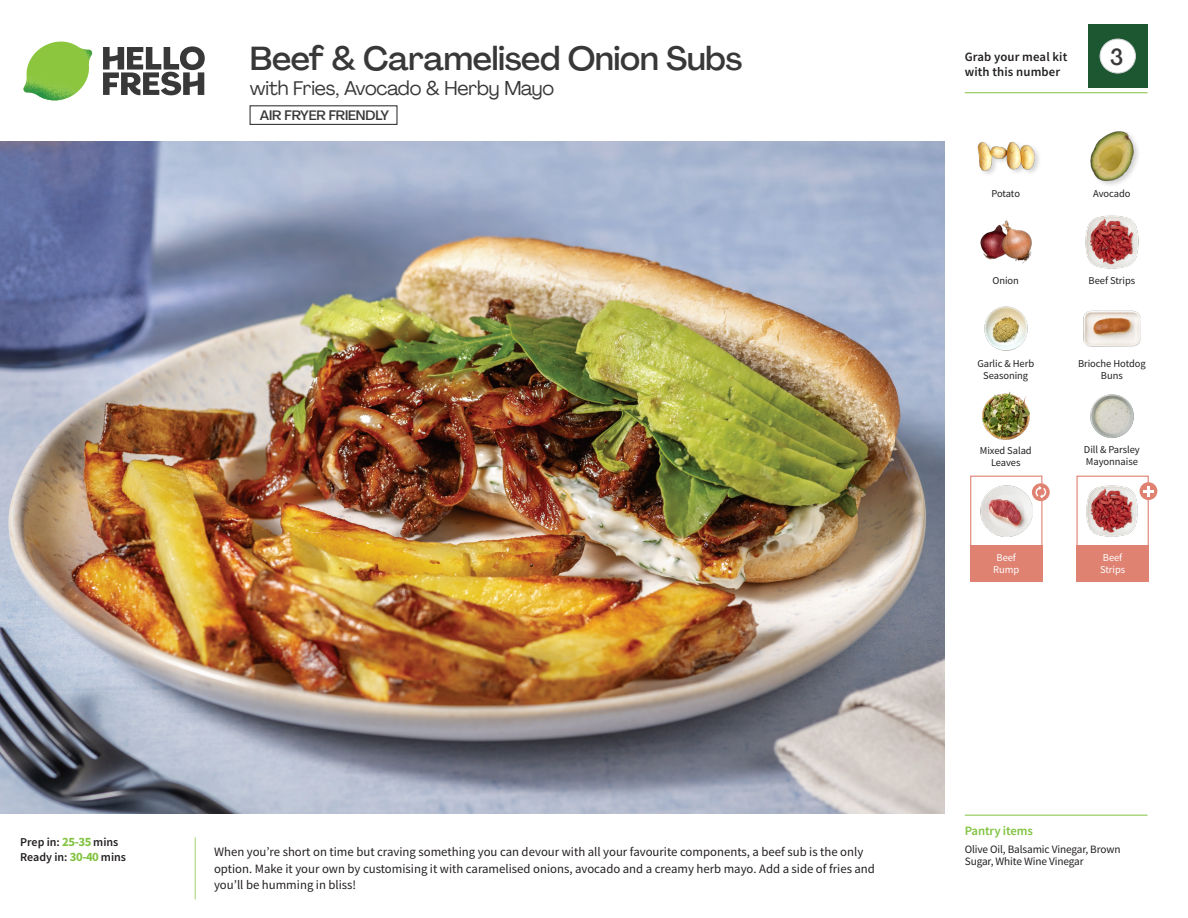
<style>
.page{position:relative;width:1188px;height:918px;background:#fff}
.page>*{position:absolute;margin:0;border:0;box-sizing:border-box;transform-origin:0 0}
._15_Titel_UK{font:500 33px "Agrandir";letter-spacing:-.01em;color:#383839}
._002_Label_Nr{font:500 22.8px "Agrandir";color:#383839;scale:.94 1}
._15_Titel_UK-2{font:19.5px "Agrandir";letter-spacing:-.01em;color:#383839}
.t1{font:500 13.5px "Agrandir";letter-spacing:-.01em;color:#383839}
.Step_6_Text_AU{font:12.75px/16.5px "Source Sans Pro";color:#231f20}
.t2{font:600 12.75px/15px "Source Sans Pro";letter-spacing:.01em;color:#231f20}
._04_Headers_Front{font:600 12.75px "Source Sans Pro";letter-spacing:-.01em;color:#81c340}
._04_Intro{font:600 12px "Source Sans Pro";color:#231f20}
._05_Pantry{font:11.25px/12px "Source Sans Pro";letter-spacing:-.01em;color:#231f20}
._18_FRONT_ingredients{font:10.5px/12px "Source Sans Pro";letter-spacing:-.005em;color:#231f20;text-align:center}
._18_FRONT_ingredients-2{font:10.5px/12px "Source Sans Pro";letter-spacing:-.005em;color:#fff}
.s1{font-weight:700;font-size:12.75px;color:#81c340}
</style>
<div class="page">
<svg style="left:103px;top:46px;width:102px;height:49px"></svg>
<img style="left:23px;top:42px;width:69px;height:59px">
<img style="left:0;top:142px;width:945px;height:672px">
<div style="left:1077px;top:476px;width:72px;height:72px;border:1px solid #df8272"></div>
<div style="left:1077px;top:546px;width:72px;height:36px;background:#df8272"></div>
<div style="left:970px;top:546px;width:72px;height:36px;background:#df8272"></div>
<img style="left:1086px;top:485px;width:54px;height:52px">
<div style="left:970px;top:476px;width:72px;height:72px;border:1px solid #df8272"></div>
<img style="left:981px;top:485px;width:51px;height:51px">
<svg style="left:1032px;top:483px;width:18px;height:18px"></svg>
<svg style="left:1036px;top:486px;width:10px;height:13px"></svg>
<img style="left:1083px;top:310px;width:58px;height:37px">
<img style="left:1090px;top:394px;width:44px;height:44px">
<img style="left:982px;top:391px;width:48px;height:49px">
<img style="left:984px;top:306px;width:44px;height:45px">
<img style="left:980px;top:220px;width:52px;height:44px">
<img style="left:1085px;top:215px;width:54px;height:54px">
<div style="left:977px;top:141px;width:65px;height:37px;background:#231f20;opacity:.2"></div>
<img style="left:977px;top:141px;width:57px;height:37px">
<img style="left:1090px;top:131px;width:48px;height:54px">
<div style="left:1140px;top:482px;width:17px;height:18px;background:#df8272;border-radius:50%"></div>
<svg style="left:1143px;top:486px;width:11px;height:10px"></svg>
<hr style="left:965px;top:815px;width:183px;height:1px;background:#81c340">
<hr style="left:965px;top:92px;width:183px;height:1px;background:#81c340">
<div style="left:1088px;top:24px;width:60px;height:64px;background:#1d5732"></div>
<div style="left:1100px;top:39px;width:35px;height:34px;background:#fff;border-radius:50%"></div>
<div style="left:1100px;top:39px;width:36px;height:34px;border:1px solid #d1d2d4;border-radius:50%"></div>
<div style="left:250px;top:106px;width:147px;height:19px;border:1px solid #231f20"></div>
<p class="_15_Titel_UK" style="left:250px;top:38px;width:494px">Beef &amp; Caramelised Onion Subs</p>
<p class="_15_Titel_UK-2" style="left:250px;top:76px;width:306px">with Fries, Avocado &amp; Herby Mayo</p>
<p class="t1" style="left:260px;top:107px;width:131px">AIR FRYER FRIENDLY</p>
<p class="t2" style="left:965px;top:49px;width:104px">Grab your meal kit with this number</p>
<p class="_002_Label_Nr" style="left:1110px;top:43px;width:15px">3</p>
<p class="_18_FRONT_ingredients" style="left:992px;top:188px;width:30px">Potato</p>
<p class="_18_FRONT_ingredients" style="left:1093px;top:188px;width:39px">Avocado</p>
<p class="_18_FRONT_ingredients" style="left:993px;top:274px;width:28px">Onion</p>
<p class="_18_FRONT_ingredients" style="left:1089px;top:274px;width:48px">Beef Strips</p>
<p class="_18_FRONT_ingredients" style="left:977px;top:357px;width:58px">Garlic &amp; Herb<br>Seasoning</p>
<p class="_18_FRONT_ingredients" style="left:1078px;top:357px;width:69px">Brioche Hotdog<br>Buns</p>
<p class="_18_FRONT_ingredients" style="left:980px;top:445px;width:53px">Mixed Salad<br>Leaves</p>
<p class="_18_FRONT_ingredients" style="left:1084px;top:443px;width:57px;text-align:left">Dill &amp; Parsley<br>Mayonnaise</p>
<p class="_18_FRONT_ingredients-2" style="left:993px;top:552px;width:28px;text-align:center">Beef<br>Rump</p>
<p class="_18_FRONT_ingredients-2" style="left:1100px;top:552px;width:27px">Beef<br>Strips</p>
<p class="_04_Intro" style="left:20px;top:834px;width:100px">Prep in: <span class="s1">25-35</span> mins</p>
<p class="_04_Intro" style="left:20px;top:849px;width:107px">Ready in: <span class="s1">30-40</span> mins</p>
<p class="Step_6_Text_AU" style="left:214px;top:844px;width:662px">When you’re short on time but craving something you can devour with all your favourite components, a beef sub is the only option. Make it your own by customising it with caramelised onions, avocado and a creamy herb mayo. Add a side of fries and you’ll be humming in bliss!</p>
<p class="_04_Headers_Front" style="left:965px;top:822px;width:70px">Pantry items</p>
<p class="_05_Pantry" style="left:965px;top:843px;width:157px">Olive Oil, Balsamic Vinegar, Brown<br>Sugar, White Wine Vinegar</p>
</div>
